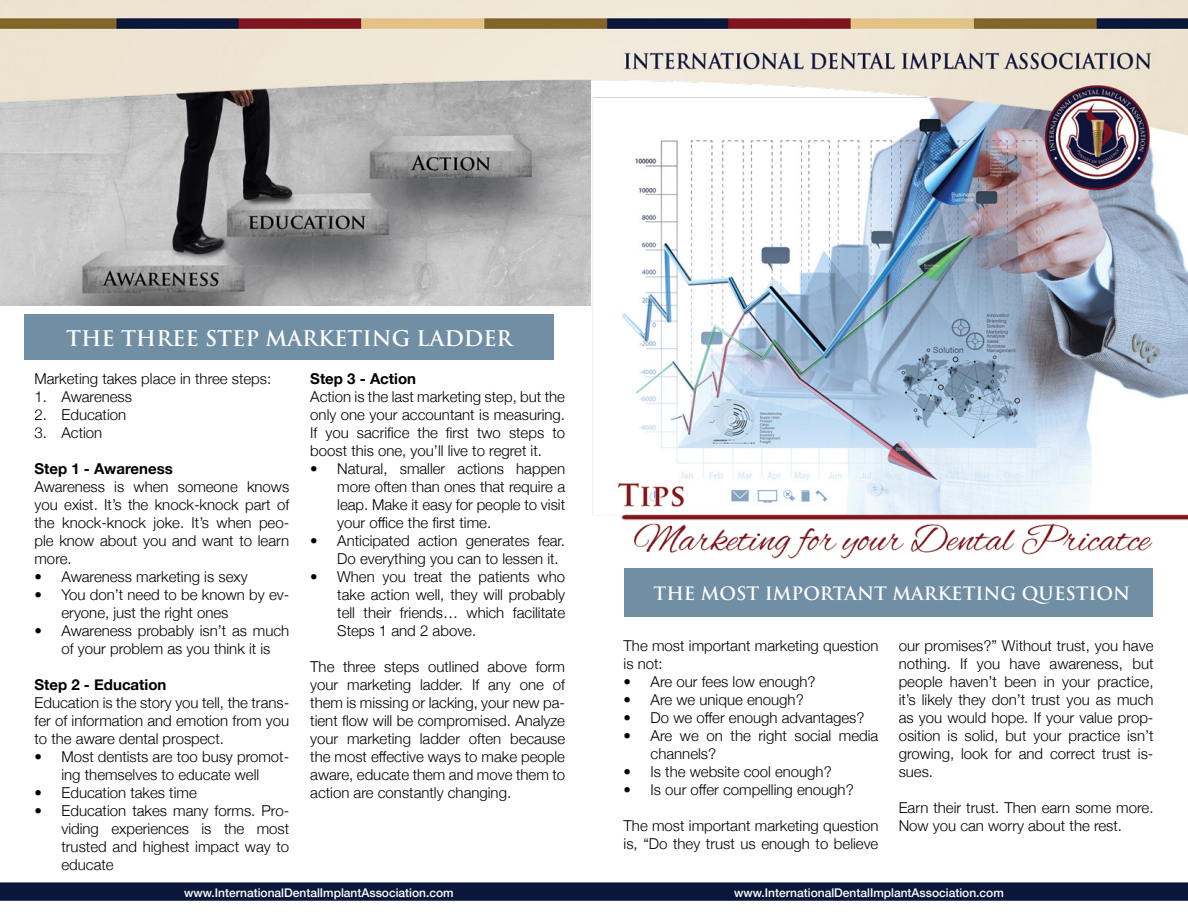
<style>
.page{position:relative;width:1188px;height:918px;background:#fff}
.page>*{position:absolute;margin:0;border:0;box-sizing:border-box;transform-origin:0 0}
.t1{font:700 21px "Trajan";color:#fff}
.t2{font:700 18px "Trajan";color:#fff}
.t3{font:300 15px/18px "Helvetica Neue";color:#000;text-align:justify}
.t4{font:700 15px "Helvetica Neue";color:#000}
.t5{font:500 12px "Helvetica Neue";color:#fff}
</style>
<div class="page">
<img style="left:0;top:0;width:1188px;height:569px">
<div style="left:24px;top:315px;width:530px;height:45px;background:#708ea4"></div>
<div style="left:624px;top:569px;width:529px;height:48px;background:#708ea4"></div>
<svg style="left:0;top:882px;width:1188px;height:19px;background:#131e40"></svg>
<h1 class="t1" style="left:66px;top:325px;width:448px">THE THREE STEP MARKETING LADDER</h1>
<p class="t3" style="left:34px;top:368px;width:238px">Marketing takes place in three steps:</p>
<p class="t3" style="left:34px;top:386px;width:99px">1. Awareness</p>
<p class="t3" style="left:34px;top:404px;width:93px">2. Education</p>
<p class="t3" style="left:34px;top:422px;width:69px">3. Action</p>
<p class="t4" style="left:34px;top:457px;width:140px">Step 1 - Awareness</p>
<p class="t3" style="left:34px;top:476px;width:256px">Awareness is when someone knows you exist. It’s the knock-knock part of the knock-knock joke. It’s when peo&shy;ple know about you and want to learn more.</p>
<p class="t3" style="left:34px;top:566px;width:215px">• Awareness marketing is sexy</p>
<p class="t3" style="left:62px;top:584px;width:229px;text-indent:-27px">• You don’t need to be known by ev&shy;eryone, just the right ones</p>
<p class="t3" style="left:34px;top:620px;width:256px;text-align:center">• Awareness probably isn’t as much of your problem as you think it is</p>
<p class="t4" style="left:34px;top:673px;width:133px">Step 2 - Education</p>
<p class="t3" style="left:34px;top:692px;width:256px">Education is the story you tell, the trans&shy;fer of information and emotion from you to the aware dental prospect.</p>
<p class="t3" style="left:34px;top:746px;width:256px;text-align:center">• Most dentists are too busy promot&shy;ing themselves to educate well</p>
<p class="t3" style="left:34px;top:782px;width:164px">• Education takes time</p>
<p class="t3" style="left:62px;top:800px;width:229px;text-indent:-27px">• Education takes many forms. Pro&shy;viding experiences is the most trusted and highest impact way to educate</p>
<p class="t4" style="left:310px;top:367px;width:107px">Step 3 - Action</p>
<p class="t3" style="left:310px;top:387px;width:256px">Action is the last marketing step, but the only one your accountant is measuring.<br>If you sacrifice the first two steps to boost this one, you’ll live to regret it.</p>
<p class="t3" style="left:337px;top:459px;width:229px;text-indent:-27px">• Natural, smaller actions happen more often than ones that require a leap. Make it easy for people to visit your office the first time.</p>
<p class="t3" style="left:337px;top:531px;width:229px;text-indent:-27px">• Anticipated action generates fear.<br>Do everything you can to lessen it.</p>
<p class="t3" style="left:337px;top:567px;width:229px;text-indent:-27px">• When you treat the patients who take action well, they will probably tell their friends… which facilitate Steps 1 and 2 above.</p>
<p class="t3" style="left:310px;top:657px;width:256px">The three steps outlined above form your marketing ladder. If any one of them is missing or lacking, your new pa&shy;tient flow will be compromised. Analyze your marketing ladder often because the most effective ways to make people aware, educate them and move them to action are constantly changing.</p>
<p class="t2" style="left:654px;top:582px;width:478px">THE MOST IMPORTANT MARKETING QUESTION</p>
<p class="t3" style="left:899px;top:635px;width:256px">our promises?” Without trust, you have nothing. If you have awareness, but people haven’t been in your practice, it’s likely they don’t trust you as much as you would hope. If your value prop&shy;osition is solid, but your practice isn’t growing, look for and correct trust is&shy;sues.</p>
<p class="t3" style="left:899px;top:797px;width:256px">Earn their trust. Then earn some more.<br>Now you can worry about the rest.</p>
<p class="t3" style="left:624px;top:635px;width:256px">The most important marketing question is not:</p>
<p class="t3" style="left:624px;top:671px;width:194px">• Are our fees low enough?</p>
<p class="t3" style="left:624px;top:689px;width:182px">• Are we unique enough?</p>
<p class="t3" style="left:624px;top:707px;width:242px">• Do we offer enough advantages?</p>
<p class="t3" style="left:651px;top:725px;width:229px;text-indent:-27px">• Are we on the right social media channels?</p>
<p class="t3" style="left:624px;top:761px;width:210px">• Is the website cool enough?</p>
<p class="t3" style="left:624px;top:779px;width:232px">• Is our offer compelling enough?</p>
<p class="t3" style="left:624px;top:815px;width:256px">The most important marketing question is, “Do they trust us enough to believe</p>
<p class="t5" style="left:184px;top:883px;width:271px">www.InternationalDentalImplantAssociation.com</p>
<p class="t5" style="left:734px;top:883px;width:271px">www.InternationalDentalImplantAssociation.com</p>
</div>
